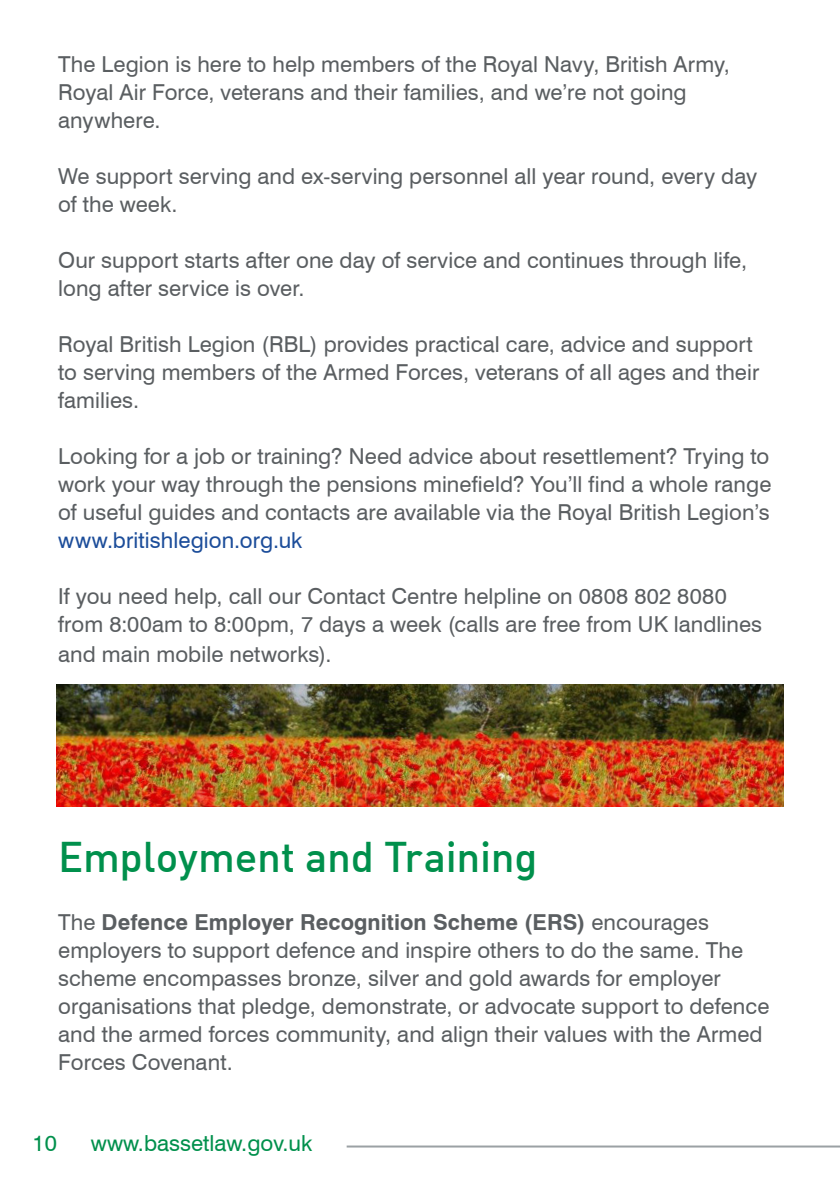
<style>
.page{position:relative;width:840px;height:1191px;background:#fff}
.page>*{position:absolute;margin:0;border:0;box-sizing:border-box;transform-origin:0 0}
.t1{font:500 42px "DIN Alternate";letter-spacing:-.005em;color:#00904c}
.t2{font:22.2px "Swiss 721 BT";color:#00904c}
.t3{font:22px/28px "Swiss 721 BT";letter-spacing:.005em;color:#5a5e61}
.s1{color:#1c4d9a}
.s2{font-weight:700}
</style>
<div class="page">
<hr style="left:346px;top:1145px;width:493px;height:2px;background:#9ba1a4">
<img style="left:57px;top:685px;width:725px;height:121px">
<p class="t3" style="left:58px;top:50px;width:673px">The Legion is here to help members of the Royal Navy, British Army,<br>Royal Air Force, veterans and their families, and we’re not going anywhere.</p>
<p class="t3" style="left:58px;top:162px;width:700px">We support serving and ex-serving personnel all year round, every day</p>
<p class="t3" style="left:58px;top:190px;width:121px">of the week.</p>
<p class="t3" style="left:58px;top:246px;width:690px">Our support starts after one day of service and continues through life, long after service is over.</p>
<p class="t3" style="left:58px;top:330px;width:702px">Royal British Legion (RBL) provides practical care, advice and support to serving members of the Armed Forces, veterans of all ages and their families.</p>
<p class="t3" style="left:58px;top:442px;width:714px;text-align:justify">Looking for a job or training? Need advice about resettlement? Trying to work your way through the pensions minefield? You’ll find a whole range of useful guides and contacts are available via the Royal British Legion’s <span class="s1">www.britishlegion.org.uk</span></p>
<p class="t3" style="left:58px;top:582px;width:669px">If you need help, call our Contact Centre helpline on 0808 802 8080</p>
<p class="t3" style="left:58px;top:609px;width:705px;line-height:30px">from 8:00am to 8:00pm, 7 days a week (calls are free from UK landlines and main mobile networks).</p>
<p class="t1" style="left:58px;top:830px;width:480px">Employment and Training</p>
<p class="t3" style="left:58px;top:908px;width:712px">The <span class="s2">Defence Employer Recognition Scheme (ERS)</span> encourages employers to support defence and inspire others to do the same. The scheme encompasses bronze, silver and gold awards for employer organisations that pledge, demonstrate, or advocate support to defence and the armed forces community, and align their values with the Armed Forces Covenant.</p>
<p class="t2" style="left:33px;top:1129px;width:26px">10</p>
<p class="t2" style="left:91px;top:1129px;width:223px">www.bassetlaw.gov.uk</p>
</div>
